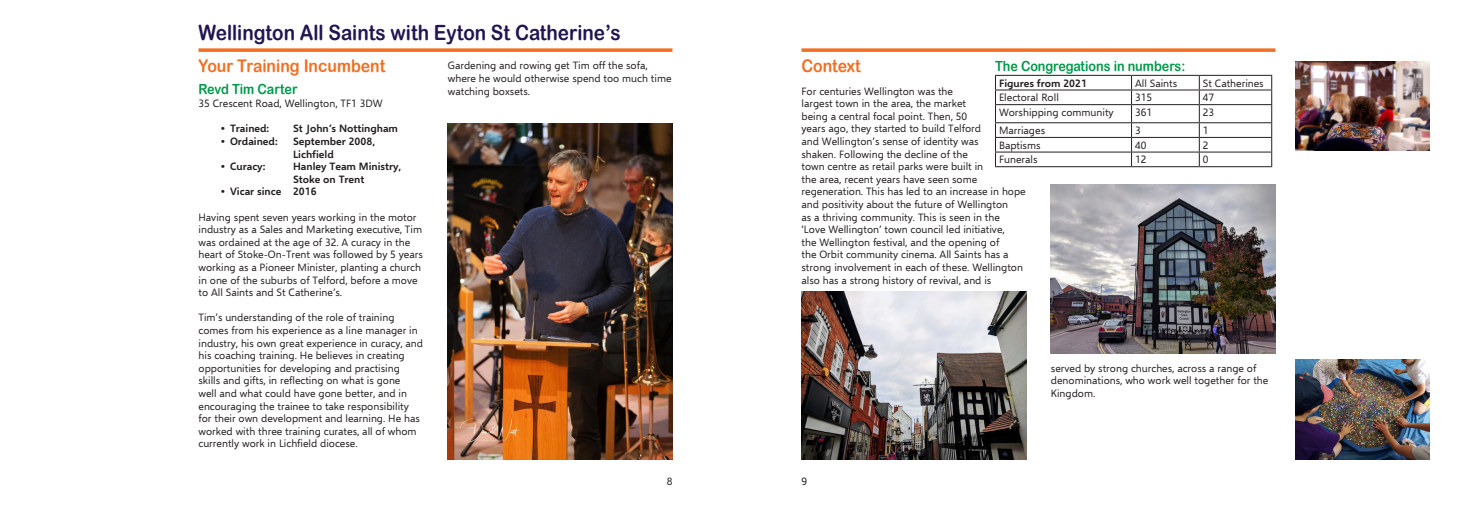
<style>
.page{position:relative;width:1474px;height:521px;background:#fff}
.page>*{position:absolute;margin:0;border:0;box-sizing:border-box;transform-origin:0 0}
.t1{font:21px "Arial Rounded MT Bold";color:#211651;scale:.9 1}
.Heading_1{font:17.5px "Arial Rounded MT Bold";color:#f36e21;scale:.9 1}
.Heading_2{font:14px "Arial Rounded MT Bold";color:#00994b;scale:.9 1}
.Body_Text{font:10.5px/12.6px "Selawik";color:#231f20}
.Body_Text-2{font:600 10.5px/12.6px "Selawik";color:#231f20}
.s1{font-family:"Arial";font-weight:700}
</style>
<div class="page">
<svg style="left:198px;top:48px;width:474px;height:4px;background:#f47f3c"></svg>
<svg style="left:801px;top:48px;width:474px;height:4px;background:#f47f3c"></svg>
<hr style="left:995px;top:75px;width:136px;height:1px;background:#231f20">
<hr style="left:1131px;top:75px;width:68px;height:1px;background:#231f20">
<hr style="left:1199px;top:75px;width:73px;height:1px;background:#231f20">
<hr style="left:995px;top:90px;width:136px;height:1px;background:#231f20">
<hr style="left:1131px;top:90px;width:68px;height:1px;background:#231f20">
<hr style="left:1199px;top:90px;width:73px;height:1px;background:#231f20">
<hr style="left:995px;top:104px;width:136px;height:1px;background:#231f20">
<hr style="left:1131px;top:104px;width:68px;height:1px;background:#231f20">
<hr style="left:1199px;top:104px;width:73px;height:1px;background:#231f20">
<hr style="left:995px;top:122px;width:136px;height:1px;background:#231f20">
<hr style="left:1131px;top:122px;width:68px;height:1px;background:#231f20">
<hr style="left:1199px;top:122px;width:73px;height:1px;background:#231f20">
<hr style="left:995px;top:137px;width:136px;height:1px;background:#231f20">
<hr style="left:1131px;top:137px;width:68px;height:1px;background:#231f20">
<hr style="left:1199px;top:137px;width:73px;height:1px;background:#231f20">
<hr style="left:995px;top:152px;width:136px;height:1px;background:#231f20">
<svg style="left:995px;top:76px;width:1px;height:90px"></svg>
<hr style="left:1131px;top:152px;width:68px;height:1px;background:#231f20">
<svg style="left:1131px;top:76px;width:1px;height:90px"></svg>
<hr style="left:1199px;top:152px;width:73px;height:1px;background:#231f20">
<svg style="left:1198px;top:76px;width:1px;height:90px"></svg>
<svg style="left:1271px;top:76px;width:1px;height:90px"></svg>
<hr style="left:995px;top:166px;width:136px;height:1px;background:#231f20">
<hr style="left:1131px;top:166px;width:68px;height:1px;background:#231f20">
<hr style="left:1199px;top:166px;width:73px;height:1px;background:#231f20">
<img style="left:448px;top:123px;width:224px;height:337px">
<img style="left:1295px;top:359px;width:134px;height:101px">
<img style="left:1295px;top:61px;width:134px;height:89px">
<img style="left:801px;top:292px;width:225px;height:168px">
<img style="left:1050px;top:185px;width:225px;height:168px">
<p class="t1" style="left:198px;top:20px;width:470px">Wellington All Saints with Eyton St Catherine’s</p>
<p class="Heading_1" style="left:198px;top:56px;width:209px">Your Training Incumbent</p>
<p class="Heading_2" style="left:198px;top:81px;width:111px">Revd Tim Carter</p>
<p class="Body_Text" style="left:198px;top:97px;width:185px">35 Crescent Road, Wellington, TF1 3DW</p>
<p class="Body_Text-2" style="left:221px;top:123px;width:49px"><span class="s1">•</span> Trained:</p>
<p class="Body_Text-2" style="left:293px;top:123px;width:106px">St John’s Nottingham</p>
<p class="Body_Text-2" style="left:221px;top:135px;width:58px"><span class="s1">•</span> Ordained:</p>
<p class="Body_Text-2" style="left:293px;top:135px;width:83px">September 2008,<br>Lichfield</p>
<p class="Body_Text-2" style="left:221px;top:160px;width:46px"><span class="s1">•</span> Curacy:</p>
<p class="Body_Text-2" style="left:293px;top:160px;width:110px">Hanley Team Ministry,<br>Stoke on Trent</p>
<p class="Body_Text-2" style="left:221px;top:186px;width:97px"><span class="s1">•</span> Vicar since 2016</p>
<p class="Body_Text" style="left:198px;top:211px;width:226px">Having spent seven years working in the motor industry as a Sales and Marketing executive, Tim was ordained at the age of 32. A curacy in the heart of Stoke-On-Trent was followed by 5 years working as a Pioneer Minister, planting a church in one of the suburbs of Telford, before a move to All Saints and St Catherine’s.</p>
<p class="Body_Text" style="left:198px;top:312px;width:226px">Tim’s understanding of the role of training comes from his experience as a line manager in industry, his own great experience in curacy, and his coaching training. He believes in creating opportunities for developing and practising skills and gifts, in reflecting on what is gone<br>well and what could have gone better, and in encouraging the trainee to take responsibility for their own development and learning. He has worked with three training curates, all of whom currently work in Lichfield diocese.</p>
<p class="Heading_1" style="left:801px;top:56px;width:67px">Context</p>
<p class="Body_Text" style="left:801px;top:85px;width:226px">For centuries Wellington was the<br>largest town in the area, the market<br>being a central focal point. Then, 50<br>years ago, they started to build Telford<br>and Wellington’s sense of identity was<br>shaken. Following the decline of the<br>town centre as retail parks were built in<br>the area, recent years have seen some regeneration. This has led to an increase in hope and positivity about the future of Wellington<br>as a thriving community. This is seen in the ‘Love Wellington’ town council led initiative,<br>the Wellington festival, and the opening of<br>the Orbit community cinema. All Saints has a strong involvement in each of these. Wellington also has a strong history of revival, and is</p>
<p class="Body_Text" style="left:448px;top:60px;width:225px">Gardening and rowing get Tim off the sofa, where he would otherwise spend too much time watching boxsets.</p>
<p class="Heading_2" style="left:995px;top:58px;width:213px">The Congregations in numbers:</p>
<p class="Body_Text-2" style="left:999px;top:77px;width:89px">Figures from 2021</p>
<p class="Body_Text" style="left:1135px;top:77px;width:44px">All Saints</p>
<p class="Body_Text" style="left:1202px;top:77px;width:62px">St Catherines</p>
<p class="Body_Text" style="left:999px;top:91px;width:61px">Electoral Roll</p>
<p class="Body_Text" style="left:1135px;top:91px;width:18px">315</p>
<p class="Body_Text" style="left:1202px;top:91px;width:13px">47</p>
<p class="Body_Text" style="left:999px;top:106px;width:116px">Worshipping community</p>
<p class="Body_Text" style="left:1135px;top:106px;width:18px">361</p>
<p class="Body_Text" style="left:1202px;top:106px;width:13px">23</p>
<p class="Body_Text" style="left:999px;top:124px;width:48px">Marriages</p>
<p class="Body_Text" style="left:1135px;top:124px;width:7px">3</p>
<p class="Body_Text" style="left:1202px;top:124px;width:7px">1</p>
<p class="Body_Text" style="left:999px;top:139px;width:43px">Baptisms</p>
<p class="Body_Text" style="left:1135px;top:139px;width:13px">40</p>
<p class="Body_Text" style="left:1202px;top:139px;width:7px">2</p>
<p class="Body_Text" style="left:999px;top:153px;width:40px">Funerals</p>
<p class="Body_Text" style="left:1135px;top:153px;width:13px">12</p>
<p class="Body_Text" style="left:1202px;top:153px;width:7px">0</p>
<p class="Body_Text" style="left:667px;top:475px;width:7px">8</p>
<p class="Body_Text" style="left:801px;top:475px;width:7px">9</p>
<p class="Body_Text" style="left:1050px;top:362px;width:219px">served by strong churches, across a range of denominations, who work well together for the<br>Kingdom.</p>
</div>
